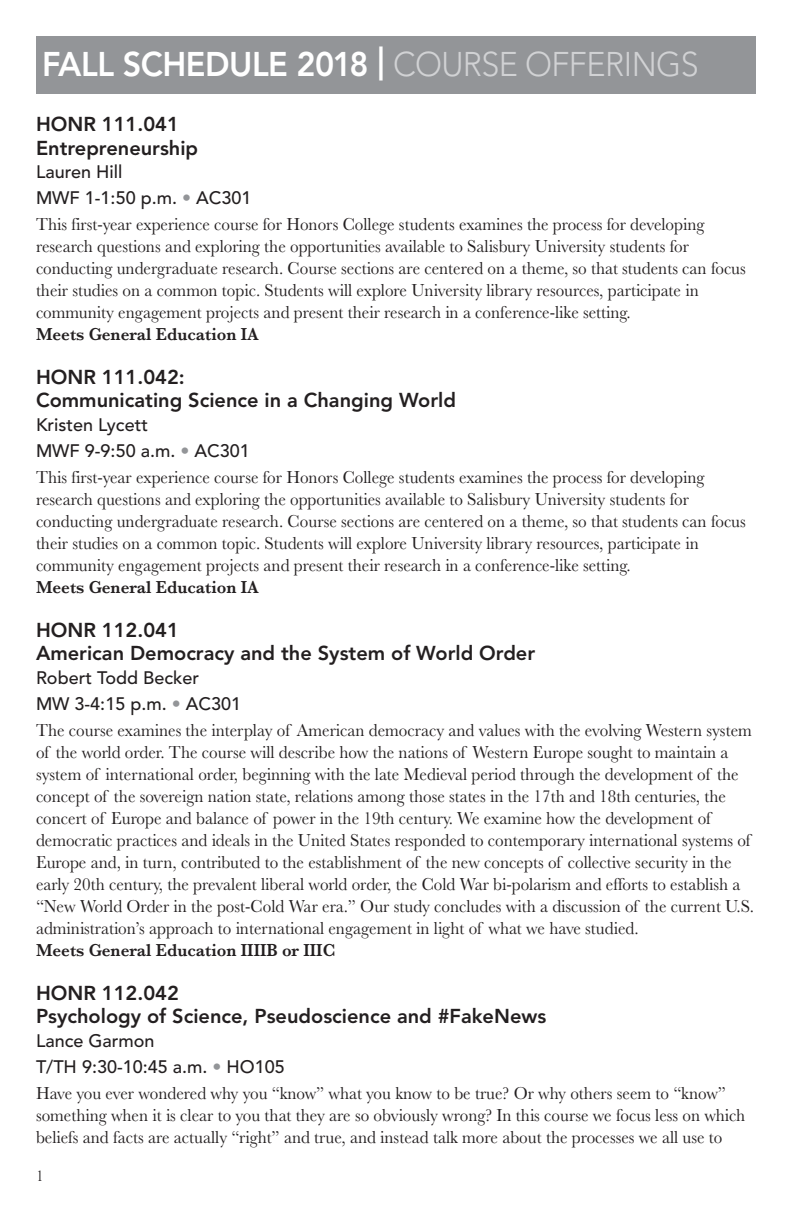
<style>
.page{position:relative;width:792px;height:1224px;background:#fff}
.page>*{position:absolute;margin:0;border:0;box-sizing:border-box;transform-origin:0 0}
.t1{font:800 34px "Avenir LT Com";letter-spacing:-.015em;color:#fff;scale:.95 1}
.t2{font:800 20px/23.4px "Avenir LT Com";color:#231f20}
.t3{font:18px/22px "Baskerville";color:#231f20;scale:.95 1}
.t4{font:500 18px/26px "Avenir LT Com";color:#231f20}
.t5{font:600 18px "Baskerville";color:#231f20;scale:.95 1}
.t6{font:16px "Baskerville";color:#231f20;scale:.95 1}
.s1{font-weight:300;color:#d1d2d4}
.s2{color:#939598}
</style>
<div class="page">
<div style="left:36px;top:36px;width:720px;height:58px;background:#939598"></div>
<h1 class="t1" style="left:42px;top:44px;width:693px">FALL SCHEDULE 2018 | <span class="s1">COURSE OFFERINGS</span></h1>
<p class="t2" style="left:36px;top:113px;width:164px">HONR 111.041<br>Entrepreneurship</p>
<p class="t4" style="left:36px;top:159px;width:217px">Lauren Hill<br>MWF 1-1:50 p.m. <span class="s2">•</span> AC301</p>
<p class="t3" style="left:36px;top:215px;width:749px">This first-year experience course for Honors College students examines the process for developing research questions and exploring the opportunities available to Salisbury University students for conducting undergraduate research. Course sections are centered on a theme, so that students can focus their studies on a common topic. Students will explore University library resources, participate in community engagement projects and present their research in a conference-like setting.</p>
<p class="t5" style="left:36px;top:328px;width:236px">Meets General Education IA</p>
<p class="t2" style="left:36px;top:366px;width:422px">HONR 111.042:<br>Communicating Science in a Changing World</p>
<p class="t4" style="left:36px;top:412px;width:215px">Kristen Lycett<br>MWF 9-9:50 a.m. <span class="s2">•</span> AC301</p>
<p class="t3" style="left:36px;top:468px;width:749px">This first-year experience course for Honors College students examines the process for developing research questions and exploring the opportunities available to Salisbury University students for conducting undergraduate research. Course sections are centered on a theme, so that students can focus their studies on a common topic. Students will explore University library resources, participate in community engagement projects and present their research in a conference-like setting.</p>
<p class="t5" style="left:36px;top:581px;width:236px">Meets General Education IA</p>
<p class="t2" style="left:36px;top:618px;width:501px">HONR 112.041<br>American Democracy and the System of World Order</p>
<p class="t4" style="left:36px;top:665px;width:207px">Robert Todd Becker<br>MW 3-4:15 p.m. <span class="s2">•</span> AC301</p>
<p class="t3" style="left:36px;top:721px;width:757px">The course examines the interplay of American democracy and values with the evolving Western system of the world order. The course will describe how the nations of Western Europe sought to maintain a system of international order, beginning with the late Medieval period through the development of the concept of the sovereign nation state, relations among those states in the 17th and 18th centuries, the concert of Europe and balance of power in the 19th century. We examine how the development of democratic practices and ideals in the United States responded to contemporary international systems of Europe and, in turn, contributed to the establishment of the new concepts of collective security in the early 20th century, the prevalent liberal world order, the Cold War bi-polarism and efforts to establish a “New World Order in the post-Cold War era.” Our study concludes with a discussion of the current U.S. administration’s approach to international engagement in light of what we have studied.</p>
<p class="t5" style="left:36px;top:944px;width:317px">Meets General Education IIIIB or IIIC</p>
<p class="t2" style="left:36px;top:981px;width:512px">HONR 112.042<br>Psychology of Science, Pseudoscience and #FakeNews</p>
<p class="t4" style="left:36px;top:1028px;width:250px">Lance Garmon<br>T/TH 9:30-10:45 a.m. <span class="s2">•</span> HO105</p>
<p class="t3" style="left:36px;top:1084px;width:748px">Have you ever wondered why you “know” what you know to be true? Or why others seem to “know” something when it is clear to you that they are so obviously wrong? In this course we focus less on which beliefs and facts are actually “right” and true, and instead talk more about the processes we all use to</p>
<p class="t6" style="left:36px;top:1170px;width:9px">1</p>
</div>
